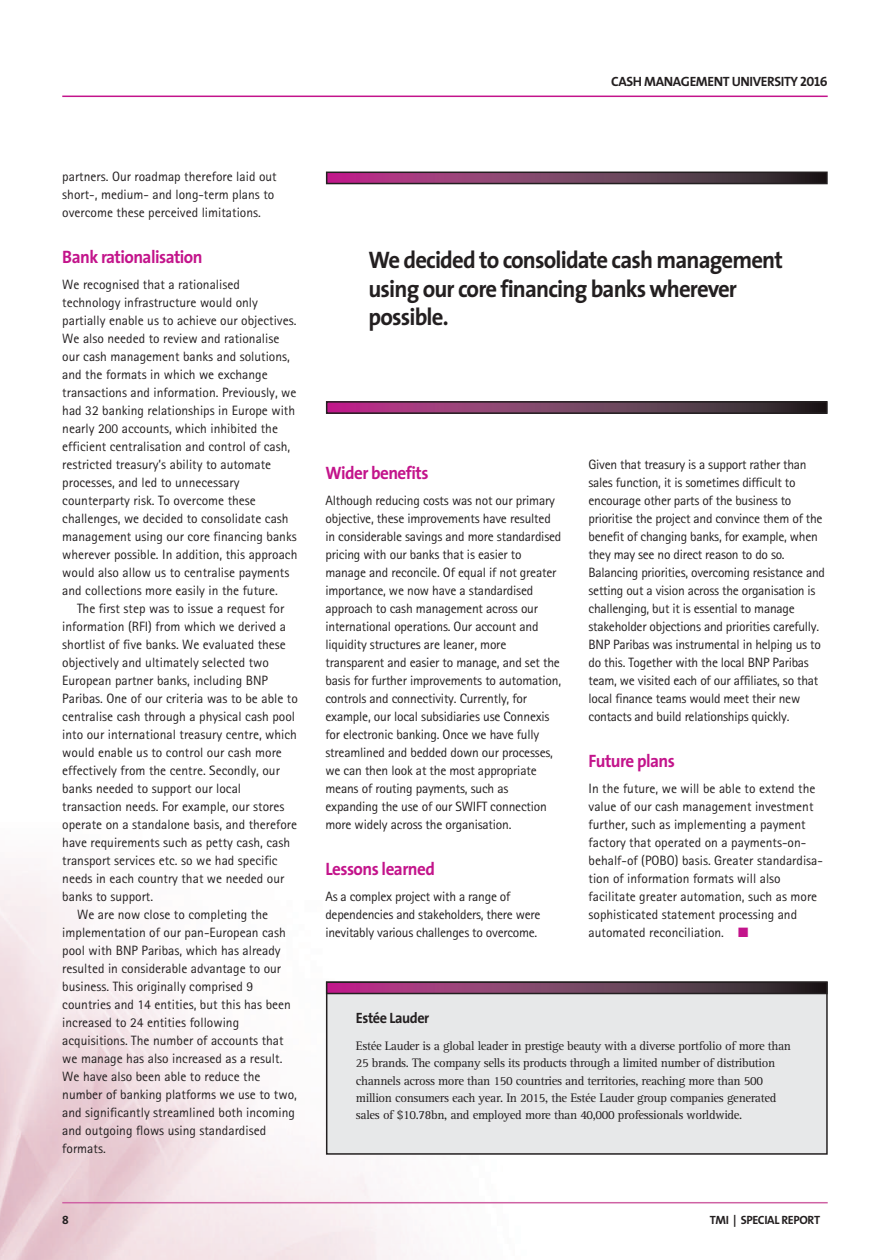
<style>
.page{position:relative;width:890px;height:1260px;background:#fff}
.page>*{position:absolute;margin:0;border:0;box-sizing:border-box;transform-origin:0 0}
.t1{font:700 24px/28.8px "VA The Sans";letter-spacing:-.035em;color:#231f20;scale:.95 1}
.t2{font:700 18px "VA The Sans";letter-spacing:-.03em;color:#c3148b;scale:.95 1}
.t3{font:700 15px "VA The Sans";letter-spacing:-.03em;color:#231f20;scale:.95 1}
.t4{font:13.5px/18px "Rotis Sans Serif";color:#231f20}
.t5{font:13.5px/18px "Rotis Sans Serif";letter-spacing:-.02em;color:#231f20}
.t6{font:13.5px "The Sans Grundfos 7 B";letter-spacing:-.03em;color:#231f20}
.t7{font:12.75px/17.2px "Rotis Serif";letter-spacing:-.025em;color:#231f20}
.t8{font:12px "The Sans Grundfos 7 B";letter-spacing:-.03em;color:#231f20}
.s1{color:#c3148b}
</style>
<div class="page">
<hr style="left:62px;top:1202px;width:766px;height:1px;background:#cf62a4">
<hr style="left:62px;top:96px;width:766px;height:1px;background:#c3148b">
<svg style="left:329px;top:175px;width:496px;height:6px;background:#753a5f"></svg>
<div style="left:326px;top:172px;width:502px;height:12px;border:2px solid #231f20"></div>
<svg style="left:329px;top:404px;width:496px;height:7px;background:#753a5f"></svg>
<div style="left:326px;top:401px;width:502px;height:13px;border:2px solid #231f20"></div>
<div style="left:327px;top:983px;width:499px;height:170px;background:#e7e8e9"></div>
<div style="left:326px;top:981px;width:502px;height:174px;border:2px solid #231f20"></div>
<svg style="left:329px;top:984px;width:496px;height:7px;background:#753a5f"></svg>
<div style="left:326px;top:981px;width:502px;height:13px;border:2px solid #231f20"></div>
<p class="t6" style="left:611px;top:76px;width:218px">CASH MANAGEMENT UNIVERSITY 2016</p>
<p class="t4" style="left:62px;top:169px;width:216px">partners. Our roadmap therefore laid out short-, medium- and long-term plans to overcome these perceived limitations.</p>
<h2 class="t2" style="left:62px;top:250px;width:149px">Bank rationalisation</h2>
<p class="t4" style="left:62px;top:277px;width:237px">We recognised that a rationalised technology infrastructure would only partially enable us to achieve our objectives.<br>We also needed to review and rationalise our cash management banks and solutions, and the formats in which we exchange transactions and information. Previously, we had 32 banking relationships in Europe with nearly 200 accounts, which inhibited the efficient centralisation and control of cash, restricted treasury’s ability to automate processes, and led to unnecessary counterparty risk. To overcome these challenges, we decided to consolidate cash management using our core financing banks wherever possible. In addition, this approach would also allow us to centralise payments and collections more easily in the future.</p>
<p class="t4" style="left:77px;top:601px;width:209px">The first step was to issue a request for</p>
<p class="t4" style="left:62px;top:619px;width:225px">information (RFI) from which we derived a</p>
<p class="t4" style="left:62px;top:637px;width:225px">shortlist of five banks. We evaluated these</p>
<p class="t4" style="left:62px;top:655px;width:208px">objectively and ultimately selected two</p>
<p class="t4" style="left:62px;top:673px;width:207px">European partner banks, including BNP</p>
<p class="t4" style="left:62px;top:691px;width:237px">Paribas. One of our criteria was to be able to</p>
<p class="t4" style="left:62px;top:709px;width:234px">centralise cash through a physical cash pool</p>
<p class="t4" style="left:62px;top:727px;width:236px">into our international treasury centre, which</p>
<p class="t4" style="left:62px;top:745px;width:221px">would enable us to control our cash more</p>
<p class="t4" style="left:62px;top:763px;width:219px">effectively from the centre. Secondly, our</p>
<p class="t4" style="left:62px;top:781px;width:180px">banks needed to support our local</p>
<p class="t4" style="left:62px;top:799px;width:224px">transaction needs. For example, our stores</p>
<p class="t4" style="left:62px;top:817px;width:236px">operate on a standalone basis, and therefore</p>
<p class="t4" style="left:62px;top:835px;width:229px">have requirements such as petty cash, cash</p>
<p class="t4" style="left:62px;top:853px;width:217px">transport services etc. so we had specific</p>
<p class="t4" style="left:62px;top:871px;width:224px">needs in each country that we needed our</p>
<p class="t4" style="left:62px;top:889px;width:92px">banks to support.</p>
<p class="t4" style="left:77px;top:907px;width:192px">We are now close to completing the</p>
<p class="t4" style="left:62px;top:925px;width:225px">implementation of our pan-European cash</p>
<p class="t4" style="left:62px;top:943px;width:220px">pool with BNP Paribas, which has already</p>
<p class="t4" style="left:62px;top:961px;width:220px">resulted in considerable advantage to our</p>
<p class="t4" style="left:62px;top:979px;width:192px">business. This originally comprised 9</p>
<p class="t4" style="left:62px;top:997px;width:230px">countries and 14 entities, but this has been</p>
<p class="t4" style="left:62px;top:1015px;width:178px">increased to 24 entities following</p>
<p class="t4" style="left:62px;top:1033px;width:223px">acquisitions. The number of accounts that</p>
<p class="t4" style="left:62px;top:1051px;width:222px">we manage has also increased as a result.</p>
<p class="t4" style="left:62px;top:1069px;width:200px">We have also been able to reduce the</p>
<p class="t4" style="left:62px;top:1087px;width:236px">number of banking platforms we use to two,</p>
<p class="t4" style="left:62px;top:1105px;width:234px">and significantly streamlined both incoming</p>
<p class="t4" style="left:62px;top:1123px;width:205px">and outgoing flows using standardised</p>
<p class="t4" style="left:62px;top:1141px;width:45px">formats.</p>
<h1 class="t1" style="left:368px;top:247px;width:438px">We decided to consolidate cash management using our core financing banks wherever possible.</h1>
<h2 class="t2" style="left:325px;top:466px;width:110px">Wider benefits</h2>
<p class="t4" style="left:325px;top:493px;width:237px">Although reducing costs was not our primary objective, these improvements have resulted in considerable savings and more standardised pricing with our banks that is easier to manage and reconcile. Of equal if not greater importance, we now have a standardised approach to cash management across our international operations. Our account and liquidity structures are leaner, more transparent and easier to manage, and set the basis for further improvements to automation, controls and connectivity. Currently, for example, our local subsidiaries use Connexis for electronic banking. Once we have fully streamlined and bedded down our processes, we can then look at the most appropriate means of routing payments, such as expanding the use of our SWIFT connection more widely across the organisation.</p>
<h2 class="t2" style="left:325px;top:862px;width:117px">Lessons learned</h2>
<p class="t5" style="left:325px;top:889px;width:217px">As a complex project with a range of dependencies and stakeholders, there were inevitably various challenges to overcome.</p>
<p class="t5" style="left:589px;top:457px;width:238px">Given that treasury is a support rather than sales function, it is sometimes difficult to encourage other parts of the business to prioritise the project and convince them of the benefit of changing banks, for example, when they may see no direct reason to do so.<br>Balancing priorities, overcoming resistance and setting out a vision across the organisation is challenging, but it is essential to manage stakeholder objections and priorities carefully.<br>BNP Paribas was instrumental in helping us to do this. Together with the local BNP Paribas team, we visited each of our affiliates, so that local finance teams would meet their new contacts and build relationships quickly.</p>
<h2 class="t2" style="left:589px;top:754px;width:92px">Future plans</h2>
<p class="t4" style="left:589px;top:781px;width:236px">In the future, we will be able to extend the value of our cash management investment further, such as implementing a payment factory that operated on a payments-on&shy;behalf-of (POBO) basis. Greater standardisa&shy;tion of information formats will also facilitate greater automation, such as more sophisticated statement processing and automated reconciliation. <span class="s1">■</span></p>
<p class="t3" style="left:356px;top:1012px;width:79px">Estée Lauder</p>
<p class="t7" style="left:356px;top:1038px;width:437px">Estée Lauder is a global leader in prestige beauty with a diverse portfolio of more than 25 brands. The company sells its products through a limited number of distribution channels across more than 150 countries and territories, reaching more than 500 million consumers each year. In 2015, the Estée Lauder group companies generated sales of $10.78bn, and employed more than 40,000 professionals worldwide.</p>
<p class="t8" style="left:62px;top:1216px;width:8px">8</p>
<p class="t8" style="left:710px;top:1216px;width:112px">TMI | SPECIAL REPORT</p>
</div>
